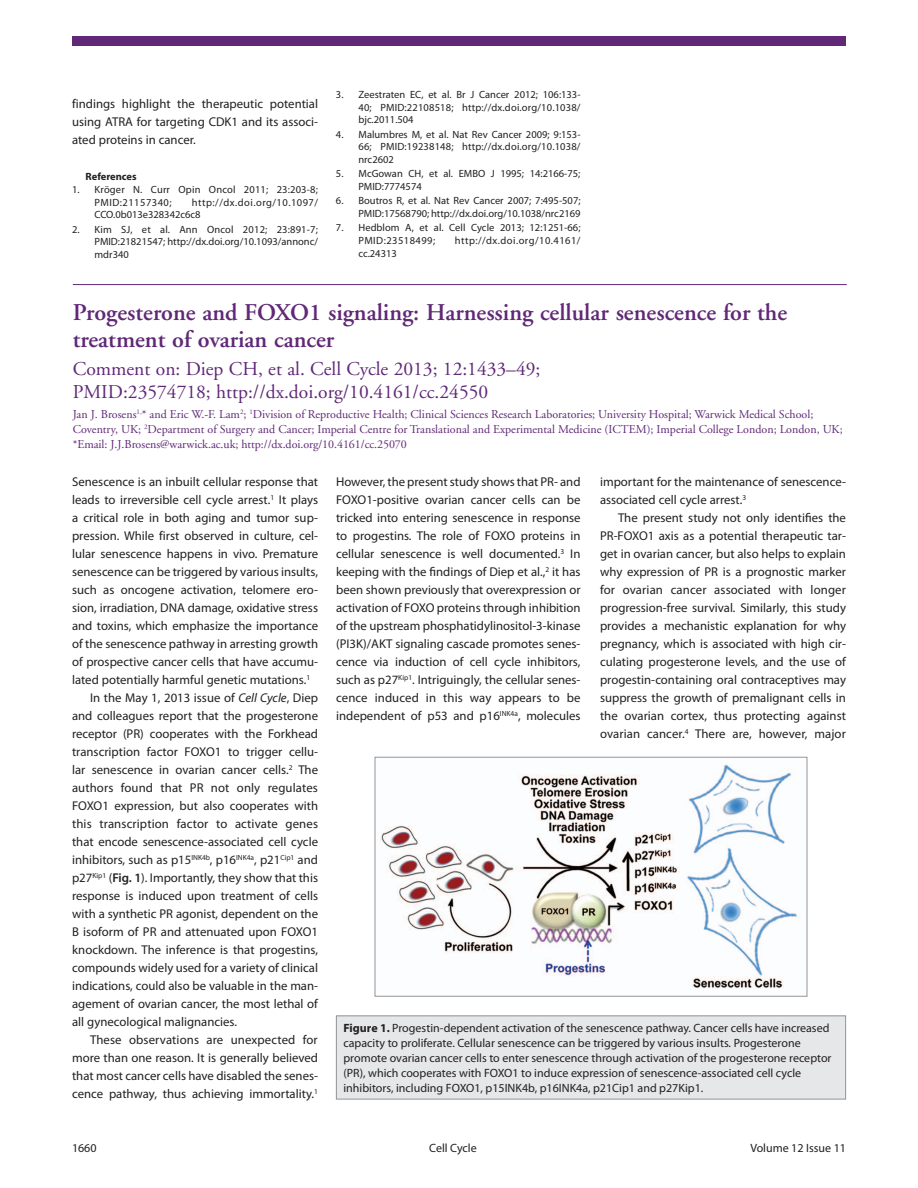
<style>
.page{position:relative;width:918px;height:1188px;background:#fff}
.page>*{position:absolute;margin:0;border:0;box-sizing:border-box;transform-origin:0 0}
.t1{font:600 24px/27px "Adobe Garamond";color:#602877}
.t2{font:19.5px/22.5px "Adobe Garamond";color:#602877}
.t3{font:12.75px/18px "Myriad Pro";color:#231f20;text-align:justify}
.t4{font:12px/15px "Myriad Pro";color:#231f20}
.t5{font:12px/15px "Adobe Garamond";color:#602877}
.t6{font:10.5px/12.8px "Myriad Pro";color:#231f20}
.t7{font:10.5px "Myriad Pro";letter-spacing:.045em;color:#231f20}
.t8{font:700 10.5px "Myriad Pro";color:#231f20}
.s1{font-style:italic}
.s2{font-weight:600}
.s3{font-weight:700}
</style>
<div class="page">
<div style="left:72px;top:36px;width:774px;height:10px;background:#602877"></div>
<hr style="left:73px;top:284px;width:774px;height:1px;background:#602877">
<img style="left:380px;top:764px;width:417px;height:224px">
<div style="left:375px;top:757px;width:432px;height:240px;border:1px solid #939598"></div>
<div style="left:336px;top:1016px;width:510px;height:83px;background:#e6e7e9"></div>
<div style="left:336px;top:1015px;width:510px;height:84px;border:1px solid #939598"></div>
<p class="t3" style="left:72px;top:95px;width:248px">findings highlight the therapeutic potential using ATRA for targeting CDK1 and its associ&shy;ated proteins in cancer.</p>
<p class="t8" style="left:86px;top:170px;width:53px">References</p>
<p class="t6" style="left:95px;top:183px;width:225px;text-indent:-23px">1. Kröger N. Curr Opin Oncol 2011; 23:203-8;<br>PMID:21157340;</p>
<p class="t6" style="left:95px;top:195px;width:225px;text-indent:97px">http://dx.doi.org/10.1097/<br>CCO.0b013e328342c6c8</p>
<p class="t6" style="left:95px;top:222px;width:225px;text-align:justify;text-indent:-23px">2. Kim SJ, et al. Ann Oncol 2012; 23:891-7; PMID:21821547; http://dx.doi.org/10.1093/annonc/ mdr340</p>
<p class="t6" style="left:358px;top:88px;width:224px;text-align:justify;text-indent:-23px">3. Zeestraten EC, et al. Br J Cancer 2012; 106:133- 40; PMID:22108518; http://dx.doi.org/10.1038/ bjc.2011.504</p>
<p class="t6" style="left:358px;top:128px;width:224px;text-align:justify;text-indent:-23px">4. Malumbres M, et al. Nat Rev Cancer 2009; 9:153- 66; PMID:19238148; http://dx.doi.org/10.1038/ nrc2602</p>
<p class="t6" style="left:358px;top:167px;width:223px;text-indent:-23px">5. McGowan CH, et al. EMBO J 1995; 14:2166-75;<br>PMID:7774574</p>
<p class="t6" style="left:336px;top:194px;width:246px;text-align:right">6. Boutros R, et al. Nat Rev Cancer 2007; 7:495-507;<br>PMID:17568790; http://dx.doi.org/10.1038/nrc2169</p>
<p class="t6" style="left:358px;top:221px;width:224px;text-indent:-23px">7. Hedblom A, et al. Cell Cycle 2013; 12:1251-66;<br>PMID:23518499;</p>
<p class="t7" style="left:455px;top:234px;width:127px">http://dx.doi.org/10.4161/</p>
<p class="t6" style="left:358px;top:247px;width:40px">cc.24313</p>
<h1 class="t1" style="left:73px;top:300px;width:716px">Progesterone and FOXO1 signaling: Harnessing cellular senescence for the treatment of ovarian cancer</h1>
<h2 class="t2" style="left:73px;top:358px;width:469px">Comment on: Diep CH, et al. Cell Cycle 2013; 12:1433–49;<br>PMID:23574718; http://dx.doi.org/10.4161/cc.24550</h2>
<p class="t5" style="left:73px;top:407px;width:771px">Jan J. Brosens<sup>1,</sup>* and Eric W.-F. Lam<sup>2</sup>; <sup>1</sup>Division of Reproductive Health; Clinical Sciences Research Laboratories; University Hospital; Warwick Medical School;<br>Coventry, UK; <sup>2</sup>Department of Surgery and Cancer; Imperial Centre for Translational and Experimental Medicine (ICTEM); Imperial College London; London, UK; *Email: J.J.Brosens@warwick.ac.uk; http://dx.doi.org/10.4161/cc.25070</p>
<p class="t3" style="left:72px;top:473px;width:248px">Senescence is an inbuilt cellular response that</p>
<p class="t3" style="left:72px;top:491px;width:248px">leads to irreversible cell cycle arrest.<sup>1</sup> It plays</p>
<p class="t3" style="left:72px;top:509px;width:248px">a critical role in both aging and tumor sup-</p>
<p class="t3" style="left:72px;top:527px;width:248px">pression. While first observed in culture, cel-</p>
<p class="t3" style="left:72px;top:545px;width:248px">lular senescence happens in vivo. Premature</p>
<p class="t3" style="left:72px;top:563px;width:247px">senescence can be triggered by various insults,</p>
<p class="t3" style="left:72px;top:581px;width:248px">such as oncogene activation, telomere ero-</p>
<p class="t3" style="left:72px;top:599px;width:247px">sion, irradiation, DNA damage, oxidative stress</p>
<p class="t3" style="left:72px;top:617px;width:248px">and toxins, which emphasize the importance</p>
<p class="t3" style="left:72px;top:635px;width:248px">of the senescence pathway in arresting growth</p>
<p class="t3" style="left:72px;top:653px;width:248px">of prospective cancer cells that have accumu-</p>
<p class="t3" style="left:72px;top:671px;width:240px">lated potentially harmful genetic mutations.<sup>1</sup></p>
<p class="t3" style="left:90px;top:689px;width:230px">I n the May 1, 2013 issue of <span class="s1">Cell Cycle</span>, Diep</p>
<p class="t3" style="left:72px;top:707px;width:247px">and colleagues report that the progesterone</p>
<p class="t3" style="left:72px;top:725px;width:247px">receptor (PR) cooperates with the Forkhead</p>
<p class="t3" style="left:72px;top:743px;width:248px">transcription factor FOXO1 to trigger cellu-</p>
<p class="t3" style="left:72px;top:761px;width:248px">lar senescence in ovarian cancer cells.<sup>2</sup> The</p>
<p class="t3" style="left:72px;top:779px;width:247px">authors found that PR not only regulates</p>
<p class="t3" style="left:72px;top:797px;width:248px">FOXO1 expression, but also cooperates with</p>
<p class="t3" style="left:72px;top:815px;width:247px">this transcription factor to activate genes</p>
<p class="t3" style="left:72px;top:833px;width:248px">that encode senescence-associated cell cycle</p>
<p class="t3" style="left:72px;top:851px;width:248px">inhibitors, such as p15<sup>INK4b</sup>, p16<sup>INK4a</sup>, p21<sup>Cip1</sup> and</p>
<p class="t3" style="left:72px;top:869px;width:248px">p27<sup>Kip1</sup> (<span class="s2">Fig. 1</span>). I mportantly, they show that this</p>
<p class="t3" style="left:72px;top:887px;width:247px">response is induced upon treatment of cells</p>
<p class="t3" style="left:72px;top:905px;width:248px">with a synthetic PR agonist, dependent on the</p>
<p class="t3" style="left:72px;top:923px;width:248px">B isoform of PR and attenuated upon FOXO1</p>
<p class="t3" style="left:72px;top:941px;width:247px">knockdown. The inference is that progestins,</p>
<p class="t3" style="left:72px;top:959px;width:247px">compounds widely used for a variety of clinical</p>
<p class="t3" style="left:72px;top:977px;width:248px">indications, could also be valuable in the man-</p>
<p class="t3" style="left:72px;top:995px;width:247px">agement of ovarian cancer, the most lethal of</p>
<p class="t3" style="left:72px;top:1013px;width:166px">all gynecological malignancies.</p>
<p class="t3" style="left:90px;top:1031px;width:229px">These observations are unexpected for</p>
<p class="t3" style="left:72px;top:1049px;width:247px">more than one reason. It is generally believed</p>
<p class="t3" style="left:72px;top:1067px;width:247px">that most cancer cells have disabled the senes-</p>
<p class="t3" style="left:72px;top:1085px;width:247px">cence pathway, thus achieving immortality.<sup>1</sup></p>
<p class="t3" style="left:336px;top:473px;width:246px">However, the present study shows that PR- and FOXO1-positive ovarian cancer cells can be tricked into entering senescence in response to progestins. The role of FOXO proteins in cellular senescence is well documented.<sup>3</sup> I n keeping with the findings of Diep et al.,<sup>2</sup> it has been shown previously that overexpression or activation of FOXO proteins through inhibition of the upstream phosphatidylinositol-3-kinase (PI3K)/AKT signaling cascade promotes senes&shy;cence via induction of cell cycle inhibitors, such as p27<sup>Kip1</sup>. I ntriguingly, the cellular senes&shy;cence induced in this way appears to be independent of p53 and p16<sup>INK4a</sup>, molecules</p>
<p class="t3" style="left:600px;top:473px;width:247px">important for the maintenance of senescence&shy;associated cell cycle arrest.<sup>3</sup></p>
<p class="t3" style="left:600px;top:509px;width:247px;text-indent:18px">The present study not only identifies the PR-FOXO1 axis as a potential therapeutic tar&shy;get in ovarian cancer, but also helps to explain why expression of PR is a prognostic marker for ovarian cancer associated with longer progression-free survival. Similarly, this study provides a mechanistic explanation for why pregnancy, which is associated with high cir&shy;culating progesterone levels, and the use of progestin-containing oral contraceptives may suppress the growth of premalignant cells in the ovarian cortex, thus protecting against ovarian cancer.<sup>4</sup> There are, however, major</p>
<p class="t4" style="left:344px;top:1020px;width:490px"><span class="s3">Figure 1.</span> Progestin-dependent activation of the senescence pathway. Cancer cells have increased capacity to proliferate. Cellular senescence can be triggered by various insults. Progesterone promote ovarian cancer cells to enter senescence through activation of the progesterone receptor (PR), which cooperates with FOXO1 to induce expression of senescence-associated cell cycle inhibitors, including FOXO1, p15INK4b, p16INK4a, p21Cip1 and p27Kip1.</p>
<p class="t4" style="left:72px;top:1141px;width:26px">1660</p>
<p class="t4" style="left:429px;top:1141px;width:49px">Cell Cycle</p>
<p class="t4" style="left:750px;top:1141px;width:97px">Volume 12 Issue 11</p>
</div>
